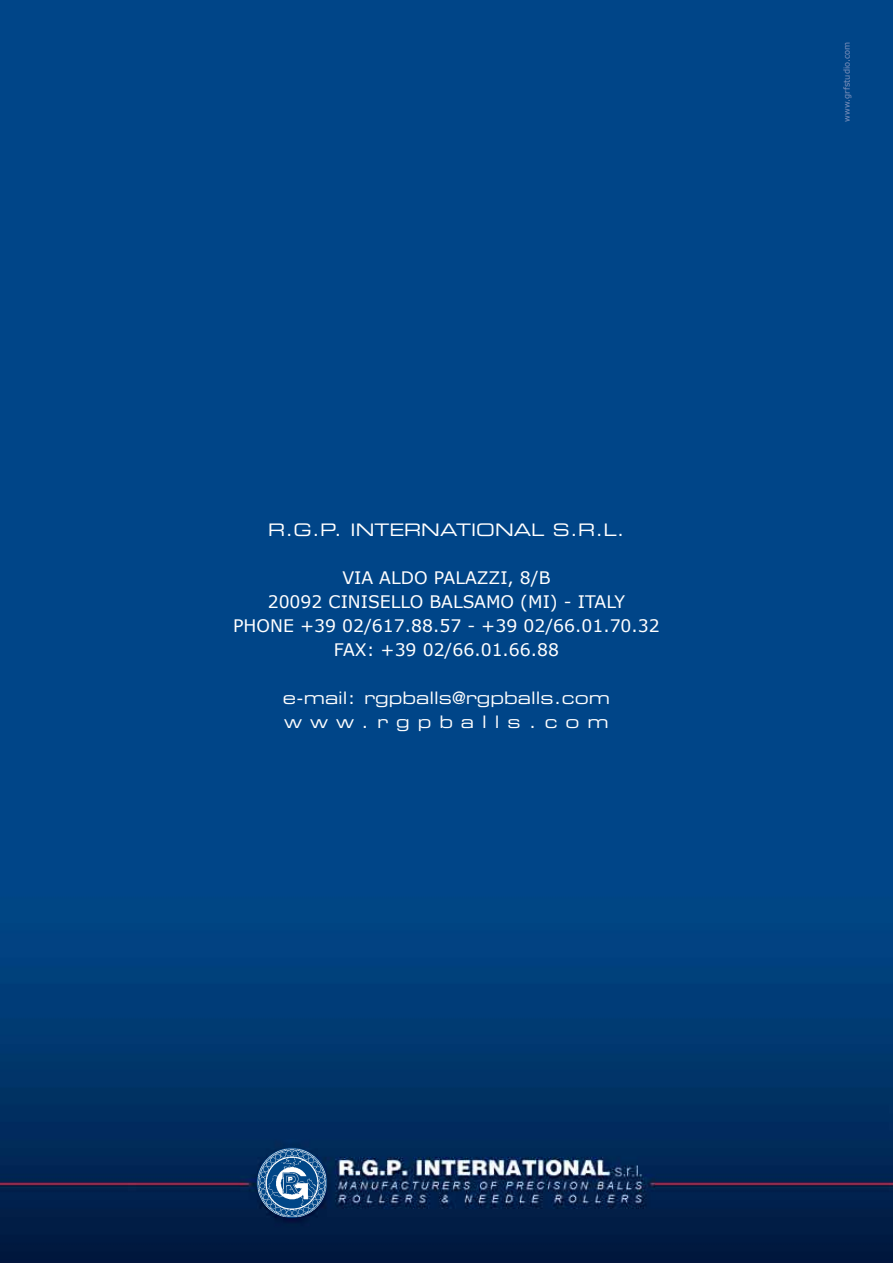
<style>
.page{position:relative;width:893px;height:1263px;background:#fff}
.page>*{position:absolute;margin:0;border:0;box-sizing:border-box;transform-origin:0 0}
.t1{font:17.25px/24px "Verdana";color:#fff;text-align:center}
.t2{font:17.25px/24px "Eurostile Extended Two";color:#fff}
.t3{font:8.25px "Verdana";color:#8193bd}
</style>
<div class="page">
<img style="left:0;top:0;width:893px;height:1263px">
<img style="left:258px;top:1148px;width:68px;height:69px">
<p class="t2" style="left:268px;top:517px;width:104px">R.G.P. Internati</p>
<p class="t2" style="left:476px;top:517px;width:36px">onal</p>
<p class="t2" style="left:553px;top:517px;width:74px">s.r.l.</p>
<p class="t1" style="left:233px;top:565px;width:428px">VIA ALDO PALAZZI, 8/B<br>20092 CINISELLO BALSAMO (M I) - ITALY<br>PHONE +39 02/617.88.57 - +39 02/66.01.70.32<br>FAX: +39 02/66.01.66.88</p>
<p class="t2" style="left:283px;top:685px;width:329px">e-mail: rgpballs@rgpballs.com www.rgpballs.com</p>
<p class="t3" style="left:841px;top:122px;width:81px;rotate:-90deg">WWW.GRFSTUDIO.COM</p>
</div>
